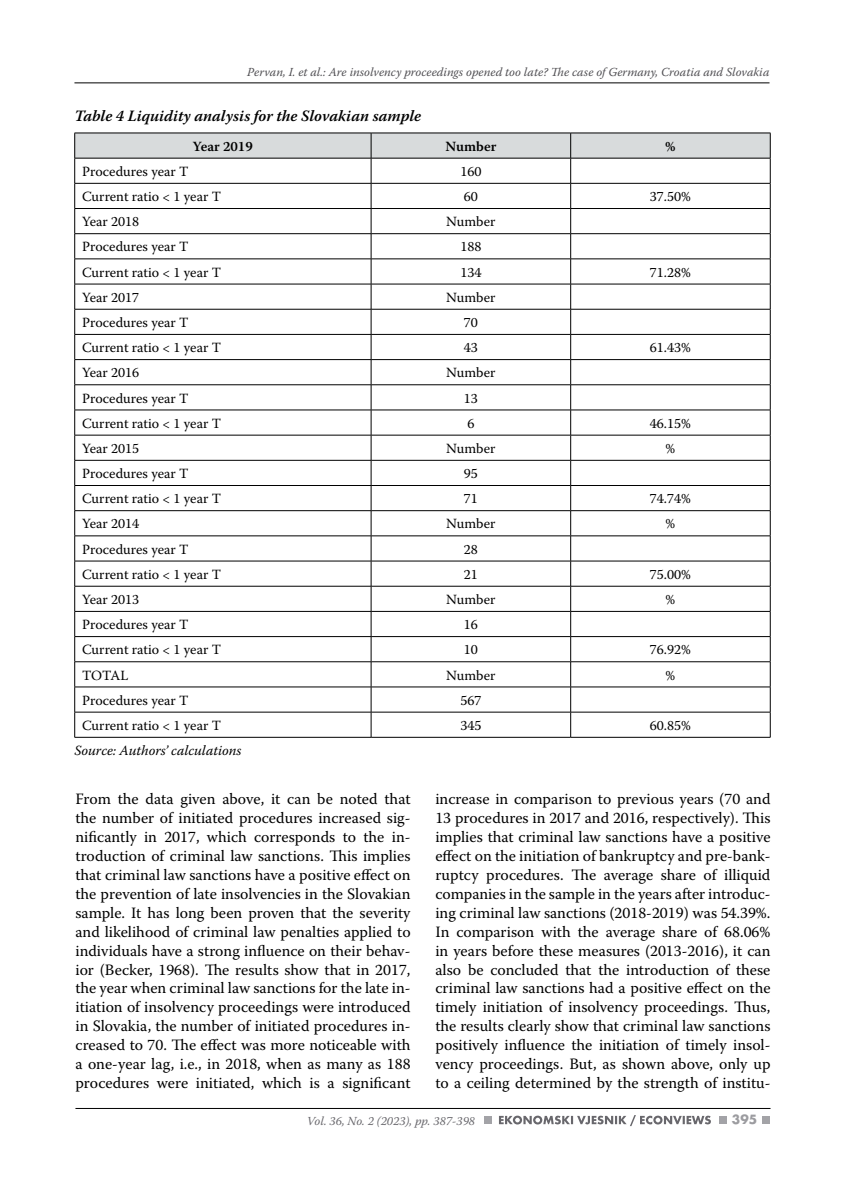
<style>
.page{position:relative;width:844px;height:1191px;background:#fff}
.page>*{position:absolute;margin:0;border:0;box-sizing:border-box;transform-origin:0 0}
.normal_s_razmakom{font:15.75px/18.9px "Warnock Pro";color:#000;text-align:justify}
.NASLOV_TABLICE{font:italic 600 15.75px "Warnock Pro";color:#000}
.t1{font:14px "Warnock Pro";color:#000}
.opis_tablice{font:italic 14px "Warnock Pro";color:#000}
.tablica_glava{font:600 14px "Warnock Pro";color:#000}
.t2{font:700 14px "Futura TOT";color:#9c9ca0}
.t3{font:italic 12.25px "Warnock Pro";color:#504f53}
.t4{font:italic 12.25px "Warnock Pro";color:#68676c}
</style>
<div class="page">
<hr style="left:74px;top:83px;width:695px;height:1px;background:#000">
<hr style="left:75px;top:1108px;width:695px;height:1px;background:#000">
<div style="left:483px;top:1115px;width:8px;height:8px;background:#a3a3a7"></div>
<div style="left:718px;top:1115px;width:8px;height:8px;background:#a3a3a7"></div>
<div style="left:761px;top:1115px;width:8px;height:8px;background:#a3a3a7"></div>
<svg style="left:499px;top:1115px;width:211px;height:11px"></svg>
<hr style="left:74px;top:737px;width:297px;height:1px;background:#000">
<hr style="left:371px;top:737px;width:199px;height:1px;background:#000">
<hr style="left:570px;top:737px;width:200px;height:1px;background:#000">
<svg style="left:74px;top:133px;width:696px;height:604px"></svg>
<hr style="left:74px;top:158px;width:297px;height:1px;background:#000">
<hr style="left:371px;top:158px;width:199px;height:1px;background:#000">
<hr style="left:570px;top:158px;width:200px;height:1px;background:#000">
<p class="t3" style="left:247px;top:65px;width:523px">Pervan, I. et al.: Are insolvency proceedings opened too late? The case of Germany, Croatia and Slovakia</p>
<p class="NASLOV_TABLICE" style="left:74px;top:106px;width:348px">Table 4 Liquidity analysis for the Slovakian sample</p>
<p class="tablica_glava" style="left:193px;top:138px;width:61px">Year 2019</p>
<p class="tablica_glava" style="left:445px;top:138px;width:52px">Number</p>
<p class="tablica_glava" style="left:665px;top:138px;width:12px">%</p>
<p class="t1" style="left:82px;top:163px;width:108px">Procedures year T</p>
<p class="t1" style="left:460px;top:163px;width:23px">160</p>
<p class="t1" style="left:82px;top:188px;width:140px">Current ratio &lt; 1 year T</p>
<p class="t1" style="left:463px;top:188px;width:16px">60</p>
<p class="t1" style="left:649px;top:188px;width:43px">37.50%</p>
<p class="t1" style="left:82px;top:213px;width:59px">Year 2018</p>
<p class="t1" style="left:446px;top:213px;width:51px">Number</p>
<p class="t1" style="left:82px;top:238px;width:108px">Procedures year T</p>
<p class="t1" style="left:460px;top:238px;width:23px">188</p>
<p class="t1" style="left:82px;top:263px;width:140px">Current ratio &lt; 1 year T</p>
<p class="t1" style="left:460px;top:263px;width:23px">134</p>
<p class="t1" style="left:649px;top:263px;width:43px">71.28%</p>
<p class="t1" style="left:82px;top:289px;width:59px">Year 2017</p>
<p class="t1" style="left:446px;top:289px;width:51px">Number</p>
<p class="t1" style="left:82px;top:314px;width:108px">Procedures year T</p>
<p class="t1" style="left:463px;top:314px;width:16px">70</p>
<p class="t1" style="left:82px;top:339px;width:140px">Current ratio &lt; 1 year T</p>
<p class="t1" style="left:463px;top:339px;width:16px">43</p>
<p class="t1" style="left:649px;top:339px;width:43px">61.43%</p>
<p class="t1" style="left:82px;top:364px;width:59px">Year 2016</p>
<p class="t1" style="left:446px;top:364px;width:51px">Number</p>
<p class="t1" style="left:82px;top:389px;width:108px">Procedures year T</p>
<p class="t1" style="left:463px;top:389px;width:16px">13</p>
<p class="t1" style="left:82px;top:415px;width:140px">Current ratio &lt; 1 year T</p>
<p class="t1" style="left:467px;top:415px;width:9px">6</p>
<p class="t1" style="left:649px;top:415px;width:43px">46.15%</p>
<p class="t1" style="left:82px;top:440px;width:59px">Year 2015</p>
<p class="t1" style="left:446px;top:440px;width:51px">Number</p>
<p class="t1" style="left:665px;top:440px;width:11px">%</p>
<p class="t1" style="left:82px;top:465px;width:108px">Procedures year T</p>
<p class="t1" style="left:463px;top:465px;width:16px">95</p>
<p class="t1" style="left:82px;top:490px;width:140px">Current ratio &lt; 1 year T</p>
<p class="t1" style="left:463px;top:490px;width:16px">71</p>
<p class="t1" style="left:649px;top:490px;width:43px">74.74%</p>
<p class="t1" style="left:82px;top:515px;width:59px">Year 2014</p>
<p class="t1" style="left:446px;top:515px;width:51px">Number</p>
<p class="t1" style="left:665px;top:515px;width:11px">%</p>
<p class="t1" style="left:82px;top:540px;width:108px">Procedures year T</p>
<p class="t1" style="left:463px;top:540px;width:16px">28</p>
<p class="t1" style="left:82px;top:566px;width:140px">Current ratio &lt; 1 year T</p>
<p class="t1" style="left:463px;top:566px;width:16px">21</p>
<p class="t1" style="left:649px;top:566px;width:43px">75.00%</p>
<p class="t1" style="left:82px;top:591px;width:59px">Year 2013</p>
<p class="t1" style="left:446px;top:591px;width:51px">Number</p>
<p class="t1" style="left:665px;top:591px;width:11px">%</p>
<p class="t1" style="left:82px;top:616px;width:108px">Procedures year T</p>
<p class="t1" style="left:463px;top:616px;width:16px">16</p>
<p class="t1" style="left:82px;top:641px;width:140px">Current ratio &lt; 1 year T</p>
<p class="t1" style="left:463px;top:641px;width:16px">10</p>
<p class="t1" style="left:649px;top:641px;width:43px">76.92%</p>
<p class="t1" style="left:82px;top:666px;width:48px">TOTAL</p>
<p class="t1" style="left:446px;top:666px;width:51px">Number</p>
<p class="t1" style="left:665px;top:666px;width:11px">%</p>
<p class="t1" style="left:82px;top:691px;width:108px">Procedures year T</p>
<p class="t1" style="left:460px;top:691px;width:23px">567</p>
<p class="t1" style="left:82px;top:717px;width:140px">Current ratio &lt; 1 year T</p>
<p class="t1" style="left:460px;top:717px;width:23px">345</p>
<p class="t1" style="left:649px;top:717px;width:43px">60.85%</p>
<p class="opis_tablice" style="left:74px;top:742px;width:169px">Source: Authors’ calculations</p>
<p class="normal_s_razmakom" style="left:75px;top:789px;width:336px">From the data given above, it can be noted that the number of initiated procedures increased sig&shy;nificantly in 2017, which corresponds to the in&shy;troduction of criminal law sanctions. This implies that criminal law sanctions have a positive effect on the prevention of late insolvencies in the Slovakian sample. It has long been proven that the severity and likelihood of criminal law penalties applied to individuals have a strong influence on their behav&shy;ior (Becker, 1968). The results show that in 2017, the year when criminal law sanctions for the late in&shy;itiation of insolvency proceedings were introduced in Slovakia, the number of initiated procedures in&shy;creased to 70. The effect was more noticeable with a one-year lag, i.e., in 2018, when as many as 188 procedures were initiated, which is a significant</p>
<p class="normal_s_razmakom" style="left:435px;top:789px;width:336px">increase in comparison to previous years (70 and 13 procedures in 2017 and 2016, respectively). This implies that criminal law sanctions have a positive effect on the initiation of bankruptcy and pre-bank&shy;ruptcy procedures. The average share of illiquid companies in the sample in the years after introduc&shy;ing criminal law sanctions (2018-2019) was 54.39%.<br>In comparison with the average share of 68.06% in years before these measures (2013-2016), it can also be concluded that the introduction of these criminal law sanctions had a positive effect on the timely initiation of insolvency proceedings. Thus, the results clearly show that criminal law sanctions positively influence the initiation of timely insol&shy;vency proceedings. But, as shown above, only up to a ceiling determined by the strength of institu-</p>
<p class="t4" style="left:307px;top:1113px;width:170px">Vol. 36, No. 2 (2023), pp. 387-398</p>
<p class="t2" style="left:731px;top:1111px;width:27px">395</p>
</div>
